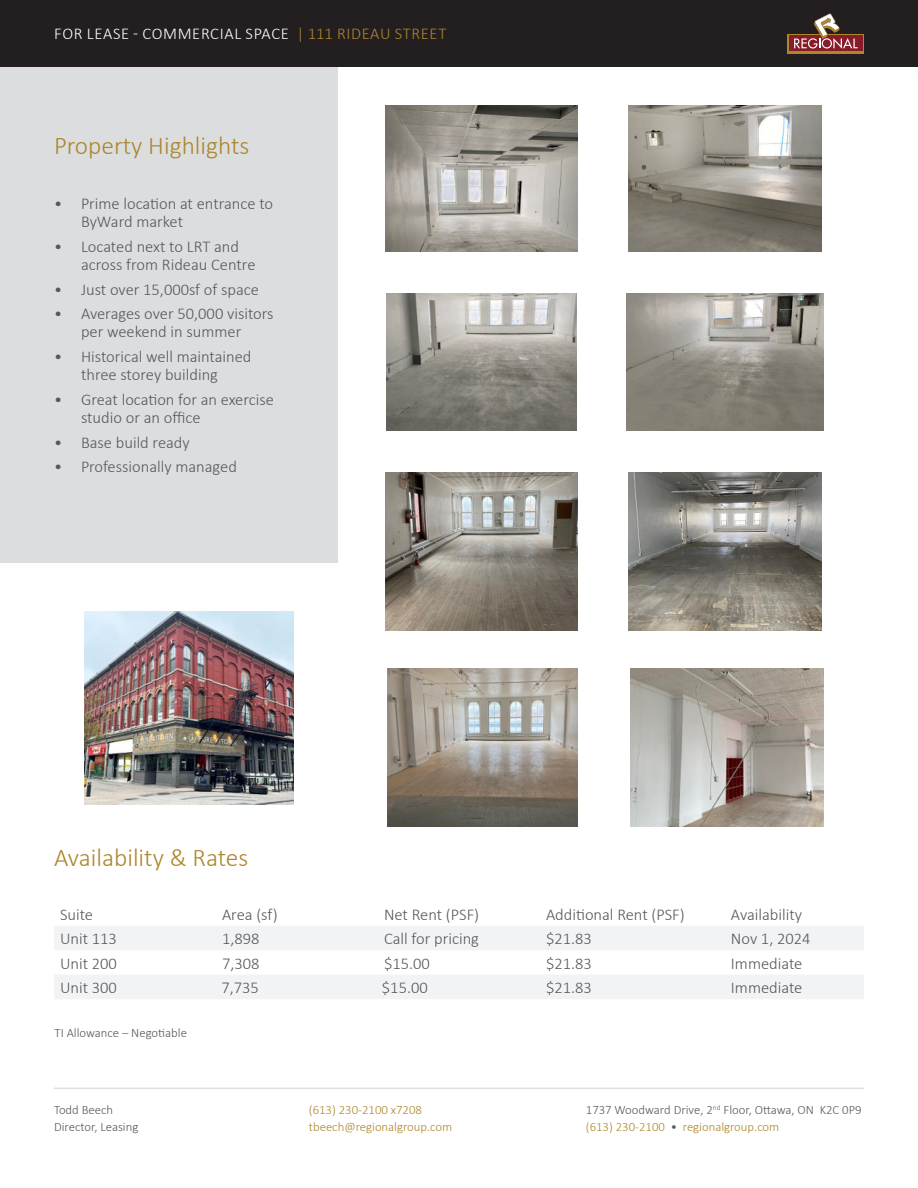
<style>
.page{position:relative;width:918px;height:1188px;background:#fff}
.page>*{position:absolute;margin:0;border:0;box-sizing:border-box;transform-origin:0 0}
.HEADER_2{font:300 25.5px "Calibri";color:#ad862d}
.BODY_TEXT{font:300 16.5px/18px "Calibri";color:#57585a}
.t1{font:300 16.5px "Calibri";letter-spacing:.04em;color:#fff}
.t2{font:300 12.75px/16.5px "Calibri";color:#57585a}
.t3{font:300 12.75px/16.5px "Calibri";color:#ad862d}
.s1{color:#ad862d}
</style>
<div class="page">
<div style="left:0;top:0;width:918px;height:68px;background:#231f20"></div>
<hr style="left:54px;top:1088px;width:810px;height:1px;background:#dcdddf">
<div style="left:788px;top:34px;width:76px;height:20px;background:#ad862d"></div>
<div style="left:789px;top:36px;width:74px;height:15px;background:#881b28"></div>
<svg style="left:794px;top:14px;width:64px;height:35px"></svg>
<div style="left:0;top:68px;width:338px;height:495px;background:#dcdddf"></div>
<svg style="left:54px;top:926px;width:810px;height:73px;fill:#f2f3f4"></svg>
<img style="left:385px;top:105px;width:193px;height:147px">
<img style="left:628px;top:105px;width:193px;height:147px">
<img style="left:387px;top:294px;width:189px;height:136px">
<img style="left:627px;top:294px;width:197px;height:136px">
<img style="left:385px;top:472px;width:193px;height:159px">
<img style="left:628px;top:472px;width:193px;height:159px">
<img style="left:388px;top:669px;width:189px;height:158px">
<img style="left:631px;top:668px;width:193px;height:158px">
<img style="left:84px;top:611px;width:210px;height:194px">
<p class="t1" style="left:54px;top:24px;width:394px">FOR LEASE - COMMERCIAL SPACE <span class="s1">| 111 RIDEAU STREET</span></p>
<p class="HEADER_2" style="left:54px;top:130px;width:197px">Property Highlights</p>
<p class="BODY_TEXT" style="left:81px;top:195px;width:194px;text-indent:-27px">• Prime location at entrance to<br>ByWard market</p>
<p class="BODY_TEXT" style="left:81px;top:237px;width:176px;text-indent:-27px">• Located next to LRT and across from Rideau Centre</p>
<p class="BODY_TEXT" style="left:54px;top:280px;width:207px">• Just over 15,000sf of space</p>
<p class="BODY_TEXT" style="left:54px;top:305px;width:221px;text-align:center">• Averages over 50,000 visitors per weekend in summer</p>
<p class="BODY_TEXT" style="left:54px;top:348px;width:199px;text-align:center">• Historical well maintained three storey building</p>
<p class="BODY_TEXT" style="left:81px;top:390px;width:195px;text-indent:-27px">• Great location for an exercise studio or an office</p>
<p class="BODY_TEXT" style="left:54px;top:433px;width:137px">• Base build ready</p>
<p class="BODY_TEXT" style="left:54px;top:458px;width:184px">• Professionally managed</p>
<p class="HEADER_2" style="left:54px;top:841px;width:196px">Availability &amp; Rates</p>
<p class="BODY_TEXT" style="left:60px;top:905px;width:35px">Suite</p>
<p class="BODY_TEXT" style="left:222px;top:905px;width:57px">Area (sf)</p>
<p class="BODY_TEXT" style="left:384px;top:905px;width:97px">Net Rent (PSF)</p>
<p class="BODY_TEXT" style="left:546px;top:905px;width:140px">Additional Rent (PSF)</p>
<p class="BODY_TEXT" style="left:731px;top:905px;width:73px">Availability</p>
<p class="BODY_TEXT" style="left:60px;top:930px;width:58px">Unit 113</p>
<p class="BODY_TEXT" style="left:222px;top:930px;width:39px">1,898</p>
<p class="BODY_TEXT" style="left:384px;top:930px;width:97px">Call for pricing</p>
<p class="BODY_TEXT" style="left:546px;top:930px;width:47px">$21.83</p>
<p class="BODY_TEXT" style="left:731px;top:930px;width:81px">Nov 1, 2024</p>
<p class="BODY_TEXT" style="left:60px;top:954px;width:58px">Unit 200</p>
<p class="BODY_TEXT" style="left:222px;top:954px;width:39px">7,308</p>
<p class="BODY_TEXT" style="left:384px;top:954px;width:47px">$15.00</p>
<p class="BODY_TEXT" style="left:546px;top:954px;width:47px">$21.83</p>
<p class="BODY_TEXT" style="left:731px;top:954px;width:73px">Immediate</p>
<p class="BODY_TEXT" style="left:60px;top:978px;width:58px">Unit 300</p>
<p class="BODY_TEXT" style="left:221px;top:978px;width:39px">7,735</p>
<p class="BODY_TEXT" style="left:382px;top:978px;width:47px">$15.00</p>
<p class="BODY_TEXT" style="left:546px;top:978px;width:47px">$21.83</p>
<p class="BODY_TEXT" style="left:731px;top:978px;width:73px">Immediate</p>
<p class="t2" style="left:55px;top:1024px;width:134px">TI Allowance – Negotiable</p>
<p class="t2" style="left:54px;top:1101px;width:86px">Todd Beech<br>Director, Leasing</p>
<p class="t3" style="left:309px;top:1101px;width:145px">(613) 230-2100 x7208 tbeech@regionalgroup.com</p>
<p class="t2" style="left:586px;top:1101px;width:277px">1737 Woodward Drive, 2<sup>nd</sup> Floor, Ottawa, ON K2C 0P9 <span class="s1">(613) 230-2100</span> • <span class="s1">regionalgroup.com</span></p>
</div>
